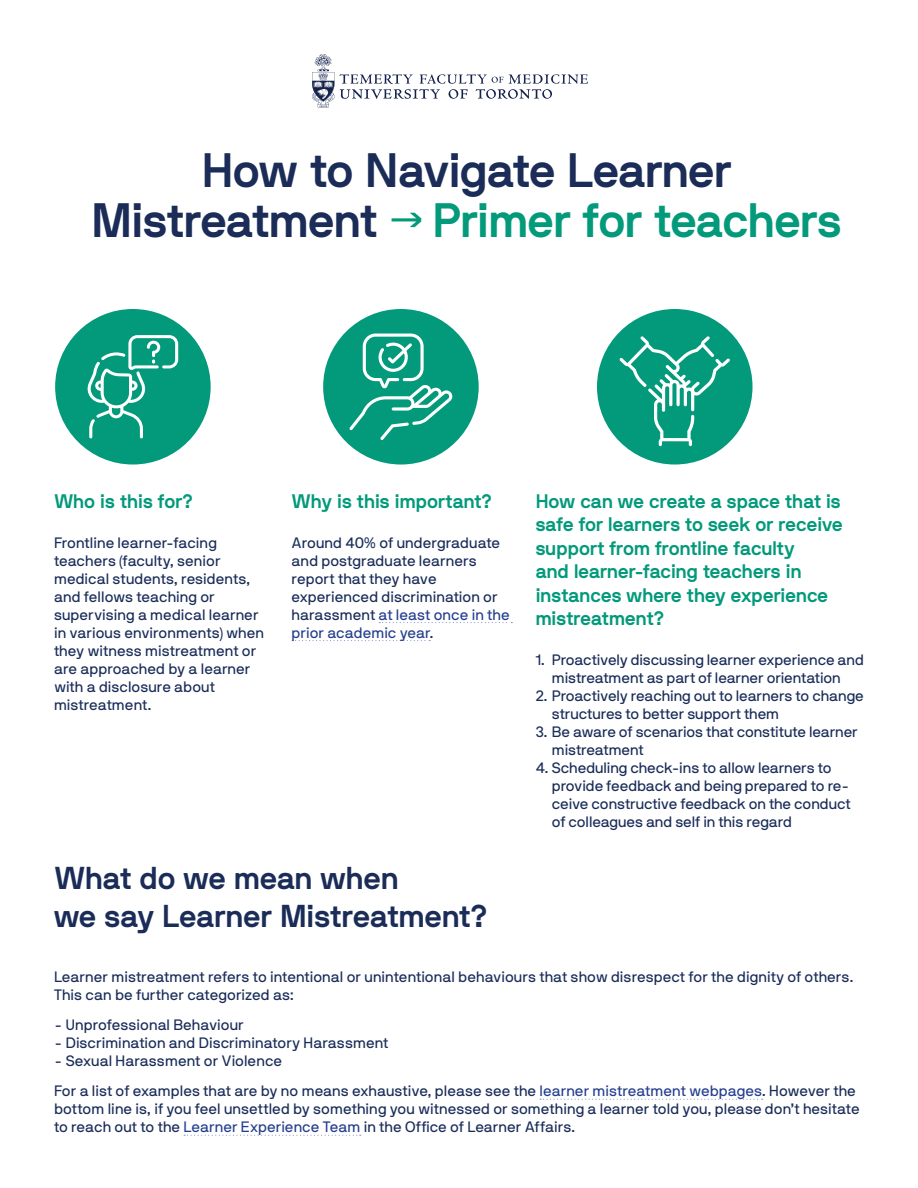
<style>
.page{position:relative;width:918px;height:1188px;background:#fff}
.page>*{position:absolute;margin:0;border:0;box-sizing:border-box;transform-origin:0 0}
.t1{font:700 48px/49.5px "NB International Pro";letter-spacing:-.035em;color:#1a2c57;text-align:center}
.H3_Side{font:700 31.5px/37.8px "NB International Pro";letter-spacing:-.025em;color:#1a2c57}
.Titles{font:700 19.5px/23.4px "NB International Pro";letter-spacing:-.025em;color:#03997b}
.Paragraph_Style_1{font:15px/18px "NB International Pro";letter-spacing:-.005em;color:#1a2d59}
.s1{color:#03997b}
.s2{color:#253f8e}
</style>
<div class="page">
<svg style="left:379px;top:622px;width:133px;height:1px"></svg>
<svg style="left:292px;top:640px;width:138px;height:1px"></svg>
<svg style="left:540px;top:1099px;width:223px;height:1px"></svg>
<svg style="left:184px;top:1135px;width:177px;height:1px"></svg>
<svg style="left:312px;top:54px;width:276px;height:54px"></svg>
<div style="left:55px;top:309px;width:156px;height:156px;background:#03997b;border-radius:50%"></div>
<svg style="left:87px;top:335px;width:91px;height:103px"></svg>
<div style="left:597px;top:309px;width:156px;height:156px;background:#03997b;border-radius:50%"></div>
<svg style="left:619px;top:336px;width:111px;height:110px"></svg>
<div style="left:323px;top:309px;width:156px;height:156px;background:#03997b;border-radius:50%"></div>
<svg style="left:349px;top:334px;width:103px;height:106px"></svg>
<p class="t1" style="left:91px;top:145px;width:753px">How to Navigate Learner<br>Mistreatment <span class="s1">→ Primer for teachers</span></p>
<p class="Titles" style="left:54px;top:489px;width:141px">Who is this for?</p>
<p class="Paragraph_Style_1" style="left:54px;top:533px;width:212px">Frontline learner-facing teachers (faculty, senior medical students, residents, and fellows teaching or supervising a medical learner in various environments) when they witness mistreatment or are approached by a learner with a disclosure about mistreatment.</p>
<p class="Titles" style="left:292px;top:489px;width:202px">Why is this important?</p>
<p class="Paragraph_Style_1" style="left:292px;top:533px;width:220px">Around 40% of undergraduate and postgraduate learners report that they have experienced discrimination or harassment <span class="s2">at least once in the prior academic year</span>.</p>
<p class="H3_Side" style="left:54px;top:859px;width:435px">What do we mean when<br>we say Learner Mistreatment?</p>
<p class="Titles" style="left:536px;top:489px;width:309px">How can we create a space that is safe for learners to seek or receive support from frontline faculty<br>and learner-facing teachers in instances where they experience mistreatment?</p>
<p class="Paragraph_Style_1" style="left:536px;top:650px;width:330px;text-align:center">1. Proactively discussing learner experience and mistreatment as part of learner orientation</p>
<p class="Paragraph_Style_1" style="left:552px;top:686px;width:314px;text-indent:-16px">2. Proactively reaching out to learners to change structures to better support them</p>
<p class="Paragraph_Style_1" style="left:552px;top:722px;width:308px;text-indent:-16px">3. Be aware of scenarios that constitute learner mistreatment</p>
<p class="Paragraph_Style_1" style="left:552px;top:758px;width:301px;text-indent:-16px">4. Scheduling check-ins to allow learners to provide feedback and being prepared to re&shy;ceive constructive feedback on the conduct of colleagues and self in this regard</p>
<p class="Paragraph_Style_1" style="left:54px;top:968px;width:801px">Learner mistreatment refers to intentional or unintentional behaviours that show disrespect for the dignity of others.<br>This can be further categorized as:</p>
<p class="Paragraph_Style_1" style="left:54px;top:1016px;width:191px">- Unprofessional Behaviour</p>
<p class="Paragraph_Style_1" style="left:54px;top:1034px;width:336px">- Discrimination and Discriminatory Harassment</p>
<p class="Paragraph_Style_1" style="left:54px;top:1052px;width:230px">- Sexual Harassment or Violence</p>
<p class="Paragraph_Style_1" style="left:54px;top:1082px;width:807px">For a list of examples that are by no means exhaustive, please see the <span class="s2">learner mistreatment webpages</span>. However the bottom line is, if you feel unsettled by something you witnessed or something a learner told you, please don’t hesitate to reach out to the <span class="s2">Learner Experience Team</span> in the Office of Learner Affairs.</p>
</div>
